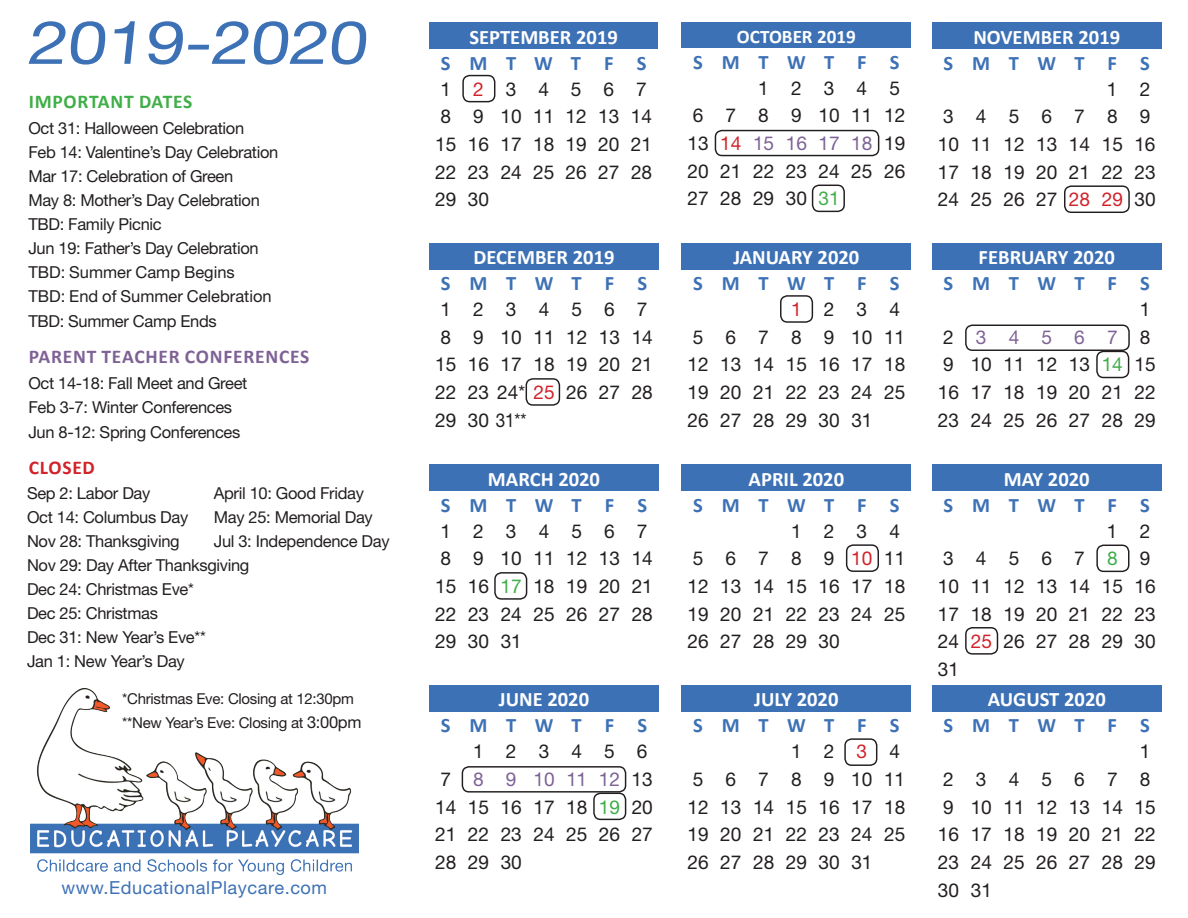
<style>
.page{position:relative;width:1188px;height:918px;background:#fff}
.page>*{position:absolute;margin:0;border:0;box-sizing:border-box;transform-origin:0 0}
.t1{font:60px "Helvetica Neue LT Std";color:#3d71b5;scale:1.19 1}
.t2{font:700 20.55px "Calibri";color:#fff}
.t3{font:700 20.55px "Calibri";letter-spacing:.89em;color:#3d71b5}
.t4{font:700 19.5px "Calibri";letter-spacing:.04em;color:#7e6295}
.t5{font:700 19.5px "Calibri";letter-spacing:.04em;color:#40ae49}
.t6{font:700 19.5px "Calibri";letter-spacing:.04em;color:#d1232a}
.t7{font:19.05px/27.6px "Helvetica Neue LT Std";color:#231f20}
.t8{font:700 19.05px "Calibri";color:#fff}
.t9{font:18px "Helvetica Neue LT Std";letter-spacing:.03em;color:#3d71b5}
.t10{font:16.5px/24px "Helvetica Neue LT Std";letter-spacing:-.02em;color:#231f20}
.t11{font:15px/24px "Helvetica Neue LT Std";letter-spacing:-.02em;color:#231f20}
.s1{font-size:16.5px}
.s2{color:#d1232a}
.s3{color:#40ae49}
.s4{color:#7e6295}
</style>
<div class="page">
<img style="left:30px;top:689px;width:328px;height:185px">
<div style="left:429px;top:23px;width:229px;height:26px;background:#3d71b5"></div>
<div style="left:682px;top:23px;width:229px;height:25px;background:#3d71b5"></div>
<div style="left:932px;top:23px;width:229px;height:26px;background:#3d71b5"></div>
<div style="left:429px;top:243px;width:230px;height:26px;background:#3d71b5"></div>
<div style="left:682px;top:243px;width:229px;height:26px;background:#3d71b5"></div>
<div style="left:932px;top:243px;width:229px;height:26px;background:#3d71b5"></div>
<div style="left:429px;top:465px;width:230px;height:26px;background:#3d71b5"></div>
<div style="left:682px;top:465px;width:229px;height:26px;background:#3d71b5"></div>
<div style="left:932px;top:465px;width:229px;height:26px;background:#3d71b5"></div>
<div style="left:429px;top:686px;width:230px;height:26px;background:#3d71b5"></div>
<div style="left:682px;top:686px;width:229px;height:26px;background:#3d71b5"></div>
<div style="left:932px;top:686px;width:229px;height:26px;background:#3d71b5"></div>
<div style="left:593px;top:793px;width:33px;height:27px;border:1px solid #231f20;border-radius:7px"></div>
<div style="left:494px;top:572px;width:33px;height:28px;border:1px solid #231f20;border-radius:7px"></div>
<div style="left:1096px;top:545px;width:33px;height:27px;border:1px solid #231f20;border-radius:7px"></div>
<div style="left:1096px;top:351px;width:33px;height:27px;border:1px solid #231f20;border-radius:7px"></div>
<div style="left:812px;top:185px;width:33px;height:27px;border:1px solid #231f20;border-radius:7px"></div>
<div style="left:965px;top:325px;width:165px;height:26px;border:1px solid #231f20;border-radius:7px"></div>
<div style="left:715px;top:130px;width:164px;height:26px;border:1px solid #231f20;border-radius:7px"></div>
<div style="left:844px;top:738px;width:33px;height:28px;border:1px solid #231f20;border-radius:7px"></div>
<div style="left:780px;top:295px;width:33px;height:28px;border:1px solid #231f20;border-radius:7px"></div>
<div style="left:462px;top:75px;width:33px;height:27px;border:1px solid #231f20;border-radius:7px"></div>
<div style="left:1064px;top:185px;width:66px;height:28px;border:1px solid #231f20;border-radius:7px"></div>
<div style="left:526px;top:378px;width:34px;height:28px;border:1px solid #231f20;border-radius:7px"></div>
<div style="left:846px;top:544px;width:33px;height:28px;border:1px solid #231f20;border-radius:7px"></div>
<div style="left:965px;top:627px;width:33px;height:28px;border:1px solid #231f20;border-radius:7px"></div>
<div style="left:462px;top:766px;width:164px;height:27px;border:1px solid #231f20;border-radius:7px"></div>
<h1 class="t1" style="left:27px;top:7px;width:293px">2019-2020</h1>
<p class="t5" style="left:29px;top:89px;width:165px">IMPORTANT DATES</p>
<p class="t10" style="left:28px;top:116px;width:252px">Oct 31: Halloween Celebration<br>Feb 14: Valentine’s Day Celebration<br>Mar 17: Celebration of Green<br>May 8: Mother’s Day Celebration<br>TBD: Family Picnic<br>Jun 19: Father’s Day Celebration<br>TBD: Summer Camp Begins<br>TBD: End of Summer Celebration<br>TBD: Summer Camp Ends</p>
<p class="t4" style="left:29px;top:344px;width:282px">PARENT TEACHER CONFERENCES</p>
<p class="t10" style="left:28px;top:371px;width:221px">Oct 14-18: Fall Meet and Greet<br>Feb 3-7: Winter Conferences<br>Jun 8-12: Spring Conferences</p>
<p class="t6" style="left:29px;top:455px;width:68px">CLOSED</p>
<p class="t10" style="left:27px;top:481px;width:224px">Sep 2: Labor Day<br>Oct 14: Columbus Day<br>Nov 28: Thanksgiving<br>Nov 29: Day After Thanksgiving<br>Dec 24: Christmas Eve*<br>Dec 25: Christmas<br>Dec 31: New Year’s Eve**<br>Jan 1: New Year’s Day</p>
<p class="t10" style="left:214px;top:481px;width:177px">April 10: Good Friday<br>May 25: Memorial Day<br>Jul 3: Independence Day</p>
<p class="t11" style="left:122px;top:686px;width:241px">*Christmas Eve: Closing at 12:30pm **New Year’s Eve: Closing at <span class="s1">3:00pm</span></p>
<p class="t9" style="left:61px;top:876px;width:267px">www.EducationalPlaycare.com</p>
<p class="t2" style="left:469px;top:24px;width:13px">SEPTEM</p>
<p class="t2" style="left:538px;top:24px;width:81px">BER 2019</p>
<p class="t3" style="left:441px;top:50px;width:206px">SMTWT F S</p>
<p class="t7" style="left:435px;top:75px;width:219px">1<span class="s2">2</span>34567<br>8 9 1011121314<br>15 16 17 18 19 20 21<br>22 23 24 25 26 27 28<br>29 30</p>
<p class="t2" style="left:473px;top:244px;width:26px">DECEM</p>
<p class="t2" style="left:535px;top:244px;width:81px">BER 2019</p>
<p class="t3" style="left:441px;top:270px;width:207px">SMTWT F S</p>
<p class="t7" style="left:435px;top:295px;width:219px">1234567<br>8 9 1011121314<br>15 16 17 18 19 20 21<br>22 23 24* <span class="s2">25</span> 26 27 28<br>29 30 31**</p>
<p class="t2" style="left:488px;top:466px;width:14px">MARCH</p>
<p class="t2" style="left:558px;top:466px;width:43px">2020</p>
<p class="t3" style="left:441px;top:492px;width:207px">SMTWT F S</p>
<p class="t7" style="left:435px;top:517px;width:219px">1234567<br>8 9 1011121314<br>15 16 <span class="s3">17</span> 18 19 20 21<br>22 23 24 25 26 27 28<br>29 30 31</p>
<p class="t2" style="left:499px;top:686px;width:92px">JUNE 2020</p>
<p class="t3" style="left:441px;top:713px;width:207px">SMTWT F S</p>
<p class="t7" style="left:435px;top:738px;width:219px;text-indent:38px">123456<br>7 <span class="s4">8 9 101112</span>13<br>14 15 16 17 18 <span class="s3">19</span> 20<br>21 22 23 24 25 26 27<br>28 29 30</p>
<p class="t8" style="left:737px;top:24px;width:12px">OCTO</p>
<p class="t8" style="left:782px;top:24px;width:75px">BER 2019</p>
<p class="t3" style="left:693px;top:49px;width:207px">SMTWT F S</p>
<p class="t7" style="left:688px;top:74px;width:219px;text-indent:71px">12345<br>6 7 8 9 101112<br>13 <span class="s2">14</span> <span class="s4">15 16 17 18</span> 19<br>20 21 22 23 24 25 26<br>27 28 29 30 <span class="s3">31</span></p>
<p class="t2" style="left:733px;top:244px;width:128px">JAN UARY 2020</p>
<p class="t3" style="left:693px;top:270px;width:207px">SMTWT F S</p>
<p class="t7" style="left:688px;top:295px;width:219px;text-indent:104px"><span class="s2">1</span>234<br>5 6 7 8 91011<br>12 13 14 15 16 17 18<br>19 20 21 22 23 24 25<br>26 27 28 29 30 31</p>
<p class="t2" style="left:749px;top:466px;width:97px">APRIL 2020</p>
<p class="t3" style="left:693px;top:492px;width:207px">SMTWT F S</p>
<p class="t7" style="left:688px;top:517px;width:219px;text-indent:104px">1234<br>5 6 7 8 9<span class="s2">10</span>11<br>12 13 14 15 16 17 18<br>19 20 21 22 23 24 25<br>26 27 28 29 30</p>
<p class="t2" style="left:754px;top:686px;width:86px">JULY 2020</p>
<p class="t3" style="left:693px;top:713px;width:207px">SMTWT F S</p>
<p class="t7" style="left:688px;top:738px;width:219px;text-indent:104px">12<span class="s2">3</span>4<br>5 6 7 8 91011<br>12 13 14 15 16 17 18<br>19 20 21 22 23 24 25<br>26 27 28 29 30 31</p>
<p class="t2" style="left:973px;top:24px;width:148px">NOVEM BER 2019</p>
<p class="t3" style="left:944px;top:50px;width:207px">SMTWT F S</p>
<p class="t7" style="left:938px;top:75px;width:219px;text-indent:169px">1 2<br>3456789<br>10 11 12 13 14 15 16<br>17 18 19 20 21 22 23<br>24 25 26 27 <span class="s2">28 29</span> 30</p>
<p class="t2" style="left:979px;top:244px;width:138px">FE BRUARY 2020</p>
<p class="t3" style="left:944px;top:270px;width:207px">SMTWT F S</p>
<p class="t7" style="left:938px;top:295px;width:219px;text-indent:202px">1<br>2<span class="s4">34567</span>8<br>9 10 11 12 13 <span class="s3">14</span> 15<br>16 17 18 19 20 21 22<br>23 24 25 26 27 28 29</p>
<p class="t2" style="left:1004px;top:466px;width:87px">MAY 2020</p>
<p class="t3" style="left:944px;top:492px;width:207px">SMTWT F S</p>
<p class="t7" style="left:938px;top:517px;width:219px;text-indent:169px">1 2<br>34567<span class="s3">8</span>9<br>10 11 12 13 14 15 16<br>17 18 19 20 21 22 23<br>24 <span class="s2">25</span> 26 27 28 29 30<br>31</p>
<p class="t2" style="left:988px;top:686px;width:120px">AUGUST 2020</p>
<p class="t3" style="left:944px;top:713px;width:207px">SMTWT F S</p>
<p class="t7" style="left:938px;top:738px;width:219px;text-indent:202px">1<br>2345678<br>9 10 11 12 13 14 15<br>16 17 18 19 20 21 22<br>23 24 25 26 27 28 29<br>30 31</p>
</div>
